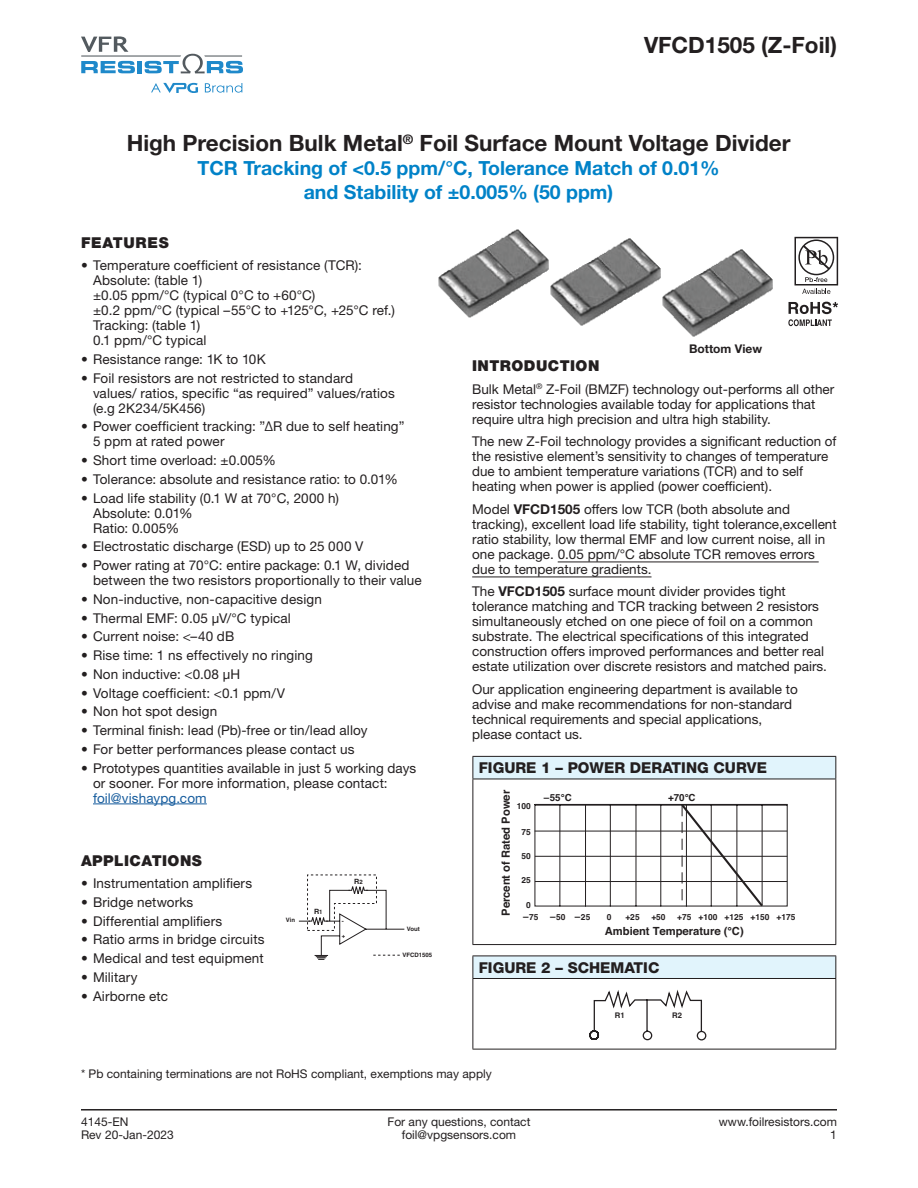
<style>
.page{position:relative;width:918px;height:1188px;background:#fff}
.page>*{position:absolute;margin:0;border:0;box-sizing:border-box;transform-origin:0 0}
.Datasheet_Title{font:700 22.5px "Helvetica Neue LT Std";color:#231f20}
.Part_Model_Number_Ri{font:700 22.5px "Helvetica Neue LT Std";color:#231f20}
.Datasheet_Subtitle{font:700 19.5px/24px "Helvetica Neue LT Std";color:#0082c8;text-align:center}
.Table_Heading{font:800 15px "Helvetica Neue LT Std";color:#231f20}
.Body_Heading{font:900 15px "Helvetica Neue LT Std";letter-spacing:.03em;color:#231f20}
.Body_Heading-2{font:900 15px "Helvetica Neue LT Std";letter-spacing:.05em;color:#231f20}
.Body_Text{font:13.5px/15px "Helvetica Neue LT Std";color:#231f20}
.Footnote_no_referere{font:12px/13.5px "Helvetica Neue LT Std";color:#231f20;text-align:right}
.Rev-Date-Left{font:12px "Helvetica Neue LT Std";color:#231f20}
.Footnote_no_referere-2{font:700 12px "Helvetica Neue LT Std";color:#231f20}
.Document_Number_Left{font:12px "Helvetica Neue LT Std";color:#231f20}
.t1{font:700 11.25px "Helvetica";color:#231f20}
.t2{font:700 9.75px "Helvetica";color:#231f20}
.t3{font:700 8.4px/12.1px "Helvetica";color:#231f20}
.t4{font:700 7.65px "Helvetica";color:#231f20}
.t5{font:700 7.2px "Helvetica";color:#231f20}
.t6{font:700 6px "Helvetica";color:#231f20}
.s1{color:#175d9e}
.s2{font-weight:700}
.s3{font-size:9.75px}
.s4{font-size:6px}
</style>
<div class="page">
<hr style="left:81px;top:1109px;width:756px;height:2px;background:#231f20">
<svg style="left:81px;top:36px;width:162px;height:37px"></svg>
<svg style="left:151px;top:83px;width:47px;height:10px"></svg>
<svg style="left:205px;top:83px;width:37px;height:10px"></svg>
<hr style="left:93px;top:804px;width:114px;height:1px;background:#175d9e">
<svg style="left:298px;top:875px;width:107px;height:85px"></svg>
<hr style="left:558px;top:562px;width:261px;height:1px;background:#231f20">
<hr style="left:472px;top:577px;width:180px;height:1px;background:#231f20">
<div style="left:473px;top:756px;width:363px;height:23px;background:#e1f4fc"></div>
<hr style="left:472px;top:756px;width:364px;height:1px;background:#231f20">
<svg style="left:472px;top:757px;width:1px;height:22px"></svg>
<svg style="left:835px;top:757px;width:1px;height:22px"></svg>
<hr style="left:472px;top:779px;width:364px;height:1px;background:#231f20">
<hr style="left:472px;top:779px;width:1px;height:165px;background:#231f20">
<hr style="left:835px;top:779px;width:1px;height:165px;background:#231f20">
<hr style="left:472px;top:944px;width:364px;height:1px;background:#231f20">
<svg style="left:534px;top:803px;width:254px;height:104px"></svg>
<div style="left:473px;top:956px;width:363px;height:22px;background:#e1f4fc"></div>
<hr style="left:472px;top:956px;width:364px;height:1px;background:#231f20">
<svg style="left:472px;top:956px;width:1px;height:22px"></svg>
<svg style="left:835px;top:956px;width:1px;height:22px"></svg>
<hr style="left:472px;top:978px;width:364px;height:1px;background:#231f20">
<hr style="left:472px;top:979px;width:1px;height:70px;background:#231f20">
<hr style="left:835px;top:979px;width:1px;height:70px;background:#231f20">
<hr style="left:472px;top:1049px;width:364px;height:1px;background:#231f20">
<svg style="left:589px;top:990px;width:117px;height:50px"></svg>
<img style="left:438px;top:229px;width:108px;height:89px">
<img style="left:546px;top:238px;width:112px;height:88px">
<img style="left:658px;top:249px;width:115px;height:88px">
<svg style="left:788px;top:302px;width:50px;height:24px"></svg>
<svg style="left:794px;top:237px;width:44px;height:57px"></svg>
<p class="Part_Model_Number_Ri" style="left:644px;top:31px;width:194px">VFCD1505 (Z-Foil)</p>
<p class="Datasheet_Title" style="left:127px;top:129px;width:665px">High Precision Bulk Metal<sup>®</sup> Foil Surface Mount Voltage Divider</p>
<p class="Datasheet_Subtitle" style="left:198px;top:156px;width:524px">TCR Tracking of &lt;0.5 ppm/°C, Tolerance Match of 0.01% and Stability of ±0.005% (50 ppm)</p>
<p class="Body_Heading-2" style="left:81px;top:233px;width:89px">FEATURES</p>
<p class="Body_Text" style="left:93px;top:258px;width:303px;text-indent:-12px">• Temperature coefficient of resistance (TCR):<br>Absolute: (table 1)<br>±0.05 ppm/°C (typical 0°C to +60°C)<br>±0.2 ppm/°C (typical –55°C to +125°C, +25°C ref.)<br>Tracking: (table 1)<br>0.1 ppm/°C typical</p>
<p class="Body_Text" style="left:81px;top:351px;width:186px">• Resistance range: 1K to 10K</p>
<p class="Body_Text" style="left:93px;top:370px;width:303px;text-indent:-12px">• Foil resistors are not restricted to standard values/ ratios, specific “as required” values/ratios (e.g 2K234/5K456)</p>
<p class="Body_Text" style="left:93px;top:419px;width:313px;text-indent:-12px">• Power coefficient tracking: ”ΔR due to self heating”<br>5 ppm at rated power</p>
<p class="Body_Text" style="left:81px;top:453px;width:197px">• Short time overload: ±0.005%</p>
<p class="Body_Text" style="left:81px;top:471px;width:319px">• Tolerance: absolute and resistance ratio: to 0.01%</p>
<p class="Body_Text" style="left:93px;top:490px;width:248px;text-indent:-12px">• Load life stability (0.1 W at 70°C, 2000 h)<br>Absolute: 0.01%<br>Ratio: 0.005%</p>
<p class="Body_Text" style="left:81px;top:539px;width:284px">• Electrostatic discharge (ESD) up to 25 000 V</p>
<p class="Body_Text" style="left:93px;top:558px;width:330px;text-indent:-12px">• Power rating at 70°C: entire package: 0.1 W, divided between the two resistors proportionally to their value</p>
<p class="Body_Text" style="left:81px;top:591px;width:242px">• Non-inductive, non-capacitive design</p>
<p class="Body_Text" style="left:81px;top:610px;width:211px">• Thermal EMF: 0.05 µV/°C typical</p>
<p class="Body_Text" style="left:81px;top:629px;width:155px">• Current noise: &lt;–40 dB</p>
<p class="Body_Text" style="left:81px;top:648px;width:233px">• Rise time: 1 ns effectively no ringing</p>
<p class="Body_Text" style="left:81px;top:666px;width:161px">• Non inductive: &lt;0.08 µH</p>
<p class="Body_Text" style="left:81px;top:685px;width:205px">• Voltage coefficient: &lt;0.1 ppm/V</p>
<p class="Body_Text" style="left:81px;top:704px;width:138px">• Non hot spot design</p>
<p class="Body_Text" style="left:81px;top:723px;width:288px">• Terminal finish: lead (Pb)-free or tin/lead alloy</p>
<p class="Body_Text" style="left:81px;top:741px;width:275px">• For better performances please contact us</p>
<p class="Body_Text" style="left:93px;top:760px;width:325px;text-indent:-12px">• Prototypes quantities available in just 5 working days or sooner. For more information, please contact: <span class="s1">foil@vishaypg.com</span></p>
<h1 class="Datasheet_Title" style="left:110px;top:136px;width:673px">High Precision Bulk Metal® Foil Surface Mount Voltage Divider</h1>
<p class="Footnote_no_referere-2" style="left:689px;top:341px;width:75px">Bottom View</p>
<p class="Body_Heading" style="left:472px;top:357px;width:129px">INTRODUCTION</p>
<p class="Body_Text" style="left:472px;top:381px;width:364px">Bulk Metal<sup>®</sup> Z-Foil (BMZF) technology out-performs all other resistor technologies available today for applications that require ultra high precision and ultra high stability.</p>
<p class="Body_Text" style="left:472px;top:434px;width:366px">The new Z-Foil technology provides a significant reduction of the resistive element’s sensitivity to changes of temperature due to ambient temperature variations (TCR) and to self heating when power is applied (power coefficient).</p>
<p class="Body_Text" style="left:472px;top:501px;width:366px">Model <span class="s2">VFCD1505</span> offers low TCR (both absolute and tracking), excellent load life stability, tight tolerance,excellent ratio stability, low thermal EMF and low current noise, all in one package. 0.05 ppm/°C absolute TCR removes errors due to temperature gradients.</p>
<p class="Body_Text" style="left:472px;top:584px;width:356px">The <span class="s2">VFCD1505</span> surface mount divider provides tight tolerance matching and TCR tracking between 2 resistors simultaneously etched on one piece of foil on a common substrate. The electrical specifications of this integrated construction offers improved performances and better real estate utilization over discrete resistors and matched pairs.</p>
<p class="Body_Text" style="left:472px;top:681px;width:327px">Our application engineering department is available to advise and make recommendations for non-standard technical requirements and special applications, please contact us.</p>
<p class="Table_Heading" style="left:479px;top:759px;width:290px">FIGURE 1 – POWER DERATING CURVE</p>
<p class="t3" style="left:517px;top:800px;width:16px">100</p>
<p class="t3" style="left:521px;top:826px;width:11px">75</p>
<p class="t3" style="left:521px;top:850px;width:11px">50</p>
<p class="t3" style="left:521px;top:874px;width:11px">25</p>
<p class="t3" style="left:523px;top:899px;width:69px;text-indent:3px">0<br><span class="s3">–</span>75 <span class="s3">–</span>50 <span class="s3">–</span>25</p>
<p class="t1" style="left:497px;top:916px;width:127px;rotate:-90deg">Percent of Rated Power</p>
<p class="t2" style="left:544px;top:790px;width:29px">–55°C</p>
<p class="t2" style="left:668px;top:789px;width:29px">+70°C</p>
<p class="Body_Heading" style="left:81px;top:851px;width:122px">APPLICATIONS</p>
<p class="Body_Text" style="left:81px;top:876px;width:173px">• Instrumentation amplifiers</p>
<p class="Body_Text" style="left:81px;top:894px;width:114px">• Bridge networks</p>
<p class="Body_Text" style="left:81px;top:913px;width:143px">• Differential amplifiers</p>
<p class="Body_Text" style="left:81px;top:932px;width:185px">• Ratio arms in bridge circuits</p>
<p class="Body_Text" style="left:81px;top:951px;width:184px">• Medical and test equipment</p>
<p class="Body_Text" style="left:81px;top:969px;width:58px">• Military</p>
<p class="Body_Text" style="left:81px;top:988px;width:88px">• Airborne etc</p>
<p class="t5" style="left:354px;top:877px;width:10px">R<span class="s4">2</span></p>
<p class="t5" style="left:314px;top:907px;width:10px">R<span class="s4">1</span></p>
<p class="t3" style="left:607px;top:911px;width:6px">0</p>
<p class="t3" style="left:625px;top:911px;width:16px">+25</p>
<p class="t3" style="left:651px;top:911px;width:16px">+50</p>
<p class="t3" style="left:677px;top:911px;width:120px">+75 +100 +125 +150 +175</p>
<p class="t1" style="left:605px;top:922px;width:141px">Ambient Temperature (°C)</p>
<p class="t6" style="left:286px;top:916px;width:11px">Vin</p>
<p class="t6" style="left:342px;top:917px;width:4px">-</p>
<p class="t6" style="left:342px;top:932px;width:5px">+</p>
<p class="t6" style="left:407px;top:925px;width:14px">Vout</p>
<p class="t6" style="left:403px;top:951px;width:31px">VFCD1505</p>
<p class="Table_Heading" style="left:479px;top:958px;width:182px">FIGURE 2 – SCHEMATIC</p>
<p class="t4" style="left:615px;top:1010px;width:11px">R1</p>
<p class="t4" style="left:672px;top:1010px;width:11px">R2</p>
<p class="Footnote_no_referere" style="left:81px;top:1067px;width:412px">* Pb containing terminations are not RoHS compliant, exemptions may apply</p>
<p class="Document_Number_Left" style="left:81px;top:1114px;width:49px">4145-EN</p>
<p class="Rev-Date-Left" style="left:81px;top:1128px;width:94px">Rev 20-Jan-2023</p>
<p class="Footnote_no_referere" style="left:388px;top:1115px;width:144px;text-align:center">For any questions, contact foil@vpgsensors.com</p>
<p class="Footnote_no_referere" style="left:719px;top:1115px;width:120px">www.foilresistors.com<br>1</p>
</div>
